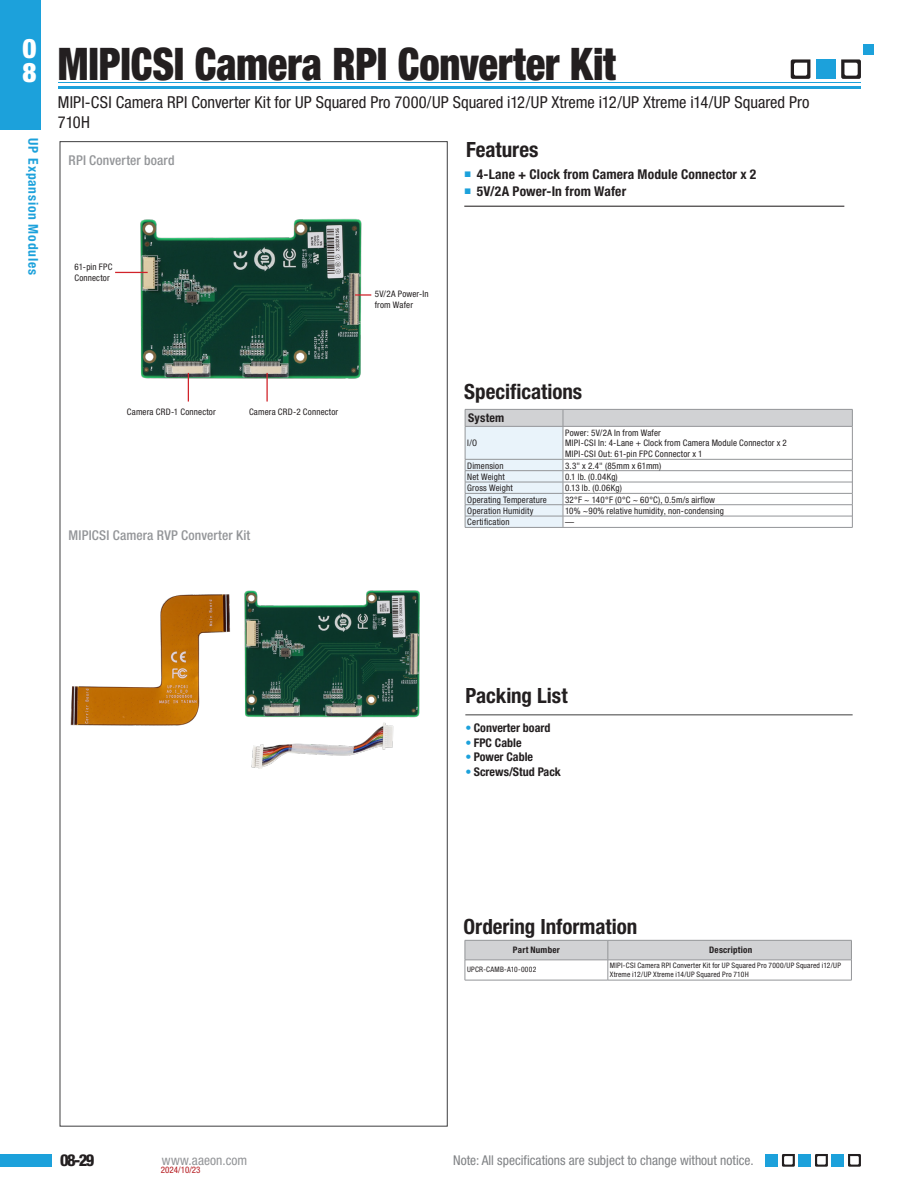
<style>
.page{position:relative;width:915px;height:1191px;background:#fff}
.page>*{position:absolute;margin:0;border:0;box-sizing:border-box;transform-origin:0 0}
.Product_Name{font:900 condensed 45px "Helvetica Neue";letter-spacing:-.005em;color:#231f20;scale:.9 1}
.t1{font:900 condensed 27px/24px "Helvetica Neue";color:#fff}
.Main-Title{font:700 condensed 21px "Helvetica Neue";color:#231f20}
.Product_Description{font:condensed 16.5px/19.8px "Helvetica Neue";color:#231f20}
.t2{font:800 condensed 16.5px "Helvetica Neue";color:#231f20}
.t3{font:700 condensed 13.5px "Helvetica Neue";letter-spacing:.01em;color:#231f20}
.t4{font:condensed 13.5px "Helvetica Neue";color:#808285}
.Images-Lable{font:500 condensed 13.5px "Helvetica Neue";letter-spacing:.01em;color:#939598}
.t5{font:700 condensed 13.5px "Helvetica Neue";letter-spacing:.06em;color:#1ca1db}
.t6{font:condensed 13.5px "Helvetica Neue";letter-spacing:.01em;color:#939598}
.Spec-Title-Bold{font:700 condensed 12px "Helvetica Neue";color:#231f20}
.Spec-text_note{font:condensed 9px "Helvetica Neue";letter-spacing:.02em;color:#231f20}
.Images-Tag{font:condensed 9px/10.8px "Helvetica Neue";letter-spacing:.02em;color:#231f20}
.OI-title-black{font:700 condensed 9px "Helvetica Neue";letter-spacing:.025em;color:#231f20}
.Date-Note{font:condensed 9px "Helvetica Neue";color:#b4181d}
.OI-Content-Content{font:condensed 7.5px/9px "Helvetica Neue";letter-spacing:.02em;color:#231f20}
.OI-Content-Content-2{font:condensed 7.5px "Helvetica Neue";letter-spacing:.04em;color:#231f20}
.s1{color:#1ca1db}
</style>
<div class="page">
<div style="left:0;top:0;width:41px;height:130px;background:#1ca1db"></div>
<div style="left:0;top:1153px;width:52px;height:13px;background:#1ca1db"></div>
<hr style="left:58px;top:86px;width:802px;height:3px;background:#1ca1db">
<hr style="left:58px;top:82px;width:802px;height:1px;background:#1ca1db">
<svg style="left:815px;top:1154px;width:12px;height:12px"></svg>
<svg style="left:781px;top:1154px;width:13px;height:12px"></svg>
<svg style="left:848px;top:1154px;width:12px;height:12px"></svg>
<div style="left:831px;top:1154px;width:13px;height:12px;background:#1ca1db"></div>
<div style="left:798px;top:1154px;width:13px;height:12px;background:#1ca1db"></div>
<div style="left:765px;top:1154px;width:13px;height:12px;background:#1ca1db"></div>
<svg style="left:790px;top:59px;width:20px;height:20px"></svg>
<svg style="left:841px;top:59px;width:19px;height:20px"></svg>
<div style="left:815px;top:59px;width:20px;height:20px;background:#1ca1db"></div>
<div style="left:863px;top:44px;width:10px;height:11px;background:#1ca1db"></div>
<hr style="left:465px;top:714px;width:387px;height:1px;background:#3e3e3f">
<hr style="left:464px;top:206px;width:380px;height:1px;background:#231f20">
<svg style="left:464px;top:940px;width:387px;height:40px"></svg>
<hr style="left:464px;top:959px;width:143px;height:1px;background:#939598">
<hr style="left:607px;top:959px;width:244px;height:1px;background:#939598">
<hr style="left:562px;top:527px;width:290px;height:1px;background:#939598">
<hr style="left:464px;top:527px;width:98px;height:1px;background:#939598">
<svg style="left:464px;top:409px;width:388px;height:118px"></svg>
<img style="left:70px;top:590px;width:350px;height:179px">
<img style="left:134px;top:218px;width:228px;height:163px">
<svg style="left:355px;top:294px;width:16px;height:2px"></svg>
<hr style="left:115px;top:272px;width:33px;height:1px;background:#d1232a">
<svg style="left:188px;top:373px;width:1px;height:28px"></svg>
<hr style="left:266px;top:373px;width:2px;height:28px;background:#d1232a">
<h2 class="t1" style="left:23px;top:36px;width:16px">0<br>8</h2>
<h3 class="t5" style="left:41px;top:138px;width:138px;rotate:90deg">UP Expansion Modules</h3>
<p class="Product_Name" style="left:58px;top:36px;width:621px">MIPICSI Camera RPI Converter Kit</p>
<p class="Product_Description" style="left:58px;top:92px;width:752px">MIPI-CSI Camera RPI Converter Kit for UP Squared Pro 7000/UP Squared i12/UP Xtreme i12/UP Xtreme i14/UP Squared Pro<br>710H</p>
<p class="Images-Lable" style="left:68px;top:152px;width:107px">RPI Converter board</p>
<p class="Images-Tag" style="left:74px;top:261px;width:40px">61-pin FPC<br>Connector</p>
<h3 class="Main-Title" style="left:466px;top:136px;width:74px">Features</h3>
<p class="t3" style="left:464px;top:166px;width:293px"><sup>■</sup> 4-Lane + Clock from Camera Module Connector x 2</p>
<p class="t3" style="left:464px;top:183px;width:163px"><sup>■</sup> 5V/2A Power-In from Wafer</p>
<p class="Images-Tag" style="left:374px;top:288px;width:55px">5V/2A Power-In from Wafer</p>
<p class="Images-Tag" style="left:127px;top:406px;width:90px">Camera CRD-1 Connector</p>
<p class="Images-Tag" style="left:249px;top:406px;width:91px">Camera CRD-2 Connector</p>
<p class="Images-Lable" style="left:68px;top:527px;width:183px">MIPICSI Camera RVP Converter Kit</p>
<p class="Main-Title" style="left:464px;top:379px;width:119px">Specifications</p>
<p class="Spec-Title-Bold" style="left:468px;top:410px;width:38px">System</p>
<p class="Spec-text_note" style="left:467px;top:438px;width:11px">I/O</p>
<p class="Spec-text_note" style="left:565px;top:427px;width:97px">Power: 5V/2A In from Wafer</p>
<p class="Spec-text_note" style="left:565px;top:438px;width:223px">MIPI-CSI In: 4-Lane + Clock from Camera Module Connector x 2</p>
<p class="Spec-text_note" style="left:565px;top:449px;width:139px">MIPI-CSI Out: 61-pin FPC Connector x 1</p>
<p class="Spec-text_note" style="left:467px;top:460px;width:38px">Dimension</p>
<p class="Spec-text_note" style="left:565px;top:460px;width:98px">3.3" x 2.4" (85mm x 61mm)</p>
<p class="Spec-text_note" style="left:467px;top:471px;width:39px">Net Weight</p>
<p class="Spec-text_note" style="left:565px;top:471px;width:54px">0.1 lb. (0.04Kg)</p>
<p class="Spec-text_note" style="left:467px;top:483px;width:47px">Gross Weight</p>
<p class="Spec-text_note" style="left:565px;top:483px;width:58px">0.13 lb. (0.06Kg)</p>
<p class="Spec-text_note" style="left:467px;top:494px;width:81px">Operating Temperature</p>
<p class="Spec-text_note" style="left:565px;top:494px;width:151px">32°F ~ 140°F (0°C ~ 60°C), 0.5m/s airflow</p>
<p class="Spec-text_note" style="left:467px;top:505px;width:68px">Operation Humidity</p>
<p class="Spec-text_note" style="left:565px;top:505px;width:160px">10% ~90% relative humidity, non-condensing</p>
<p class="Spec-text_note" style="left:467px;top:517px;width:44px">Certification</p>
<p class="Spec-text_note" style="left:565px;top:517px;width:10px">—</p>
<p class="Main-Title" style="left:465px;top:683px;width:104px">Packing List</p>
<p class="Spec-Title-Bold" style="left:465px;top:720px;width:87px"><span class="s1">•</span> Converter board</p>
<p class="Spec-Title-Bold" style="left:465px;top:735px;width:58px"><span class="s1">•</span> FPC Cable</p>
<p class="Spec-Title-Bold" style="left:465px;top:749px;width:69px"><span class="s1">•</span> Power Cable</p>
<p class="Spec-Title-Bold" style="left:465px;top:764px;width:97px"><span class="s1">•</span> Screws/Stud Pack</p>
<p class="Main-Title" style="left:463px;top:913px;width:175px">Ordering Information</p>
<p class="OI-title-black" style="left:513px;top:944px;width:48px">Part Number</p>
<p class="OI-title-black" style="left:709px;top:944px;width:44px">Description</p>
<p class="OI-Content-Content-2" style="left:467px;top:965px;width:71px">UPCR-CAMB-A10-0002</p>
<p class="OI-Content-Content" style="left:609px;top:960px;width:232px">MIPI-CSI Camera RPI Converter Kit for UP Squared Pro 7000/UP Squared i12/UP<br>Xtreme i12/UP Xtreme i14/UP Squared Pro 710H</p>
<h3 class="t2" style="left:60px;top:1150px;width:36px">08-29</h3>
<h3 class="t6" style="left:162px;top:1152px;width:87px">www.aaeon.com</h3>
<h3 class="t4" style="left:453px;top:1152px;width:302px">Note: All specifications are subject to change without notice.</h3>
<p class="Date-Note" style="left:161px;top:1164px;width:41px">2024/10/23</p>
</div>
